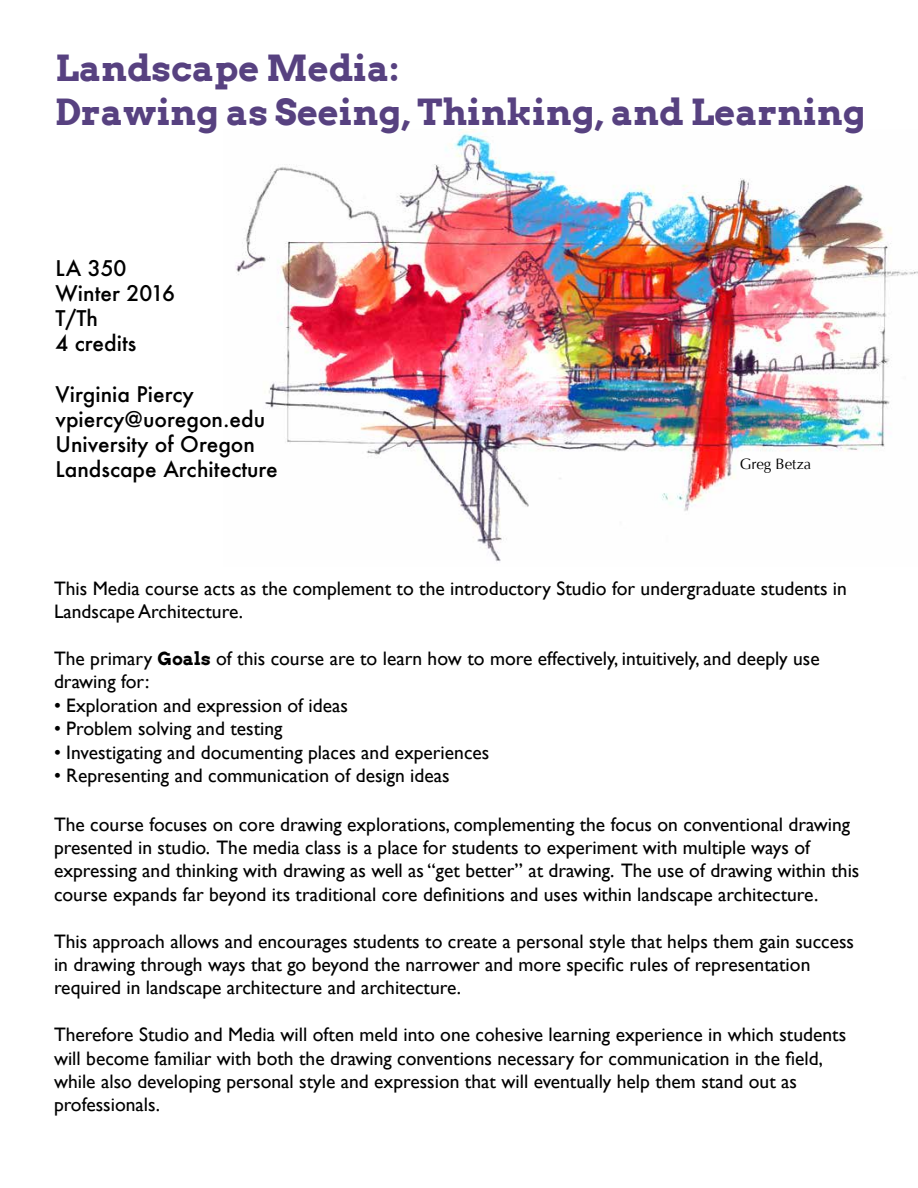
<style>
.page{position:relative;width:918px;height:1188px;background:#fff}
.page>*{position:absolute;margin:0;border:0;box-sizing:border-box;transform-origin:0 0}
.t1{font:700 36px/43.2px "Arvo";color:#574180}
.t2{font:500 21px/25.2px "Futura";color:#000}
.t3{font:19.5px/23.4px "Gill Sans";color:#000}
.t4{font:15px "Optima";color:#000}
.s1{font-family:"Arvo";font-weight:700;font-size:18px}
</style>
<div class="page">
<img style="left:235px;top:130px;width:683px;height:432px">
<h1 class="t1" style="left:56px;top:46px;width:811px">Landscape Media:<br>Drawing as Seeing, Thinking, and Learning</h1>
<p class="t2" style="left:56px;top:255px;width:121px">LA 350<br>Winter 2016<br>T/Th<br>4 credits</p>
<p class="t2" style="left:56px;top:381px;width:224px">Virginia Piercy vpiercy@uoregon.edu<br>University of Oregon<br>Landscape Architecture</p>
<p class="t4" style="left:740px;top:455px;width:73px">Greg Betza</p>
<p class="t3" style="left:54px;top:577px;width:795px">This Media course acts as the complement to the introductory Studio for undergraduate students in<br>Landscape Architecture.</p>
<p class="t3" style="left:54px;top:647px;width:767px">The primary <span class="s1">Goals</span> of this course are to learn how to more effectively, intuitively, and deeply use drawing for:</p>
<p class="t3" style="left:54px;top:694px;width:295px">• Exploration and expression of ideas</p>
<p class="t3" style="left:54px;top:717px;width:230px">• Problem solving and testing</p>
<p class="t3" style="left:54px;top:741px;width:437px">• Investigating and documenting places and experiences</p>
<p class="t3" style="left:54px;top:764px;width:397px">• Representing and communication of design ideas</p>
<p class="t3" style="left:54px;top:813px;width:807px">The course focuses on core drawing explorations, complementing the focus on conventional drawing presented in studio. The media class is a place for students to experiment with multiple ways of expressing and thinking with drawing as well as “get better” at drawing. The use of drawing within this course expands far beyond its traditional core definitions and uses within landscape architecture.</p>
<p class="t3" style="left:54px;top:930px;width:802px">This approach allows and encourages students to create a personal style that helps them gain success in drawing through ways that go beyond the narrower and more specific rules of representation required in landscape architecture and architecture.</p>
<p class="t3" style="left:54px;top:1023px;width:794px">Therefore Studio and Media will often meld into one cohesive learning experience in which students will become familiar with both the drawing conventions necessary for communication in the field, while also developing personal style and expression that will eventually help them stand out as professionals.</p>
</div>
